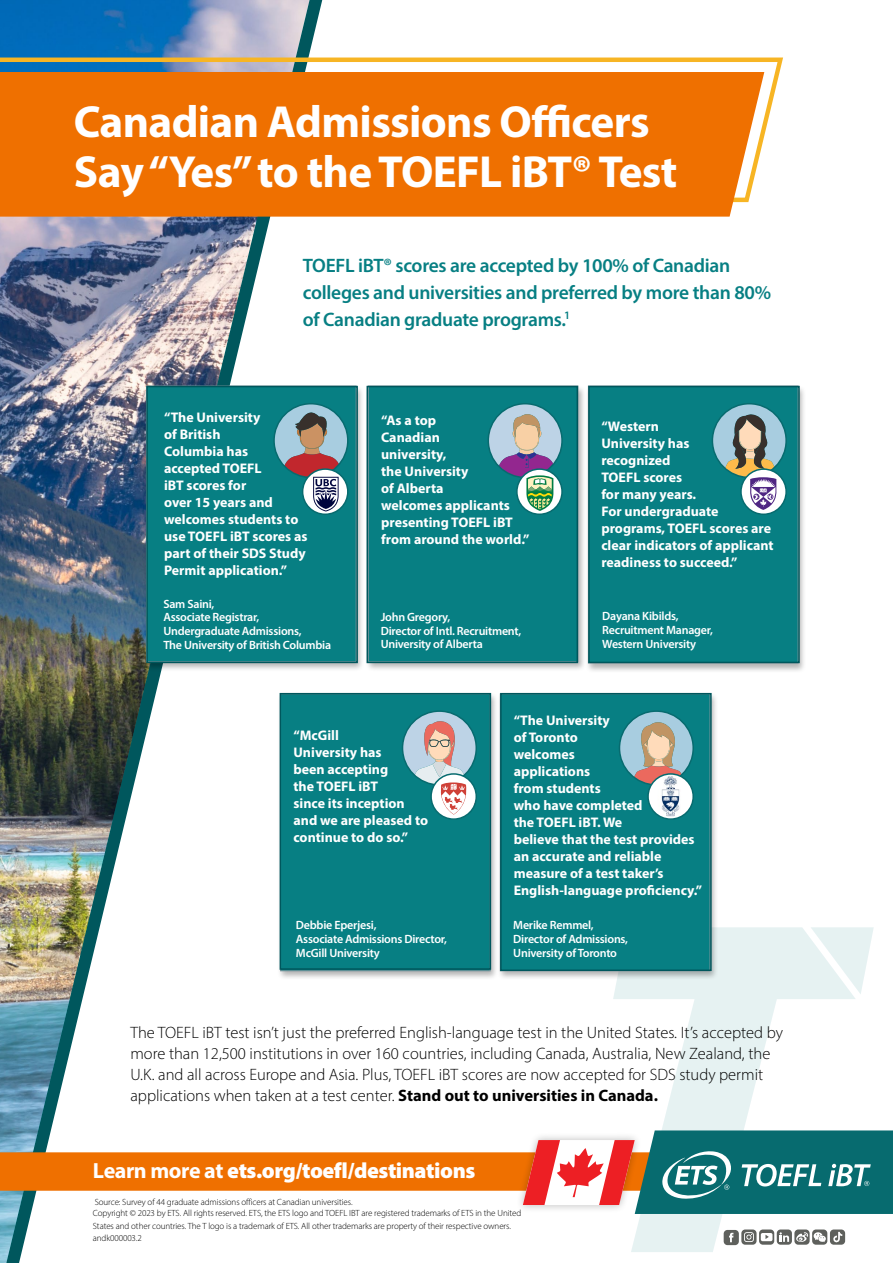
<style>
.page{position:relative;width:893px;height:1263px;background:#fff}
.page>*{position:absolute;margin:0;border:0;box-sizing:border-box;transform-origin:0 0}
.t1{font:700 45.15px/49.7px "Myriad Pro";letter-spacing:-.015em;color:#fff}
.t2{font:900 22.05px "Myriad Pro";letter-spacing:-.02em;color:#fff}
.t3{font:600 19.5px/27px "Myriad Pro";letter-spacing:-.015em;color:#077f83}
.t4{font:300 16.5px/21px "Myriad Pro";color:#000}
.t5{font:700 13.95px/17.1px "Myriad Pro";color:#fff}
.t6{font:600 12px/13.8px "Myriad Pro";letter-spacing:-.02em;color:#fff}
.t7{font:300 9px/11.4px "Myriad Pro";letter-spacing:-.01em;color:#000}
.s1{font-weight:700}
</style>
<div class="page">
<img style="left:0;top:0;width:310px;height:1263px">
<svg style="left:0;top:55px;width:783px;height:82px"></svg>
<div style="left:0;top:72px;width:764px;height:145px;background:#ef7000"></div>
<svg style="left:613px;top:927px;width:242px;height:325px"></svg>
<svg style="left:810px;top:927px;width:64px;height:67px"></svg>
<div style="left:724px;top:1230px;width:15px;height:15px;background:#5e605c;border-radius:4px"></div>
<svg style="left:729px;top:1233px;width:4px;height:9px"></svg>
<div style="left:741px;top:1229px;width:15px;height:16px;background:#5e605c;border-radius:4px"></div>
<svg style="left:744px;top:1232px;width:10px;height:10px"></svg>
<svg style="left:759px;top:1229px;width:15px;height:16px"></svg>
<svg style="left:761px;top:1233px;width:11px;height:8px"></svg>
<svg style="left:777px;top:1229px;width:15px;height:16px"></svg>
<svg style="left:780px;top:1232px;width:9px;height:10px"></svg>
<div style="left:794px;top:1229px;width:16px;height:16px;background:#5e605c;border-radius:4px"></div>
<svg style="left:796px;top:1229px;width:49px;height:16px"></svg>
<svg style="left:0;top:1130px;width:893px;height:84px"></svg>
<div style="left:93px;top:1161px;width:402px;height:18px;background:#ef7000"></div>
<div style="left:497px;top:692px;width:221px;height:288px;background:#000;opacity:.3"></div>
<div style="left:500px;top:694px;width:210px;height:277px;background:#077f83;border:1px solid #7a949b"></div>
<div style="left:500px;top:693px;width:212px;height:278px;border:1px solid #00575d"></div>
<svg style="left:619px;top:712px;width:73px;height:73px"></svg>
<svg style="left:648px;top:774px;width:45px;height:45px"></svg>
<img style="left:657px;top:774px;width:26px;height:44px">
<div style="left:647px;top:773px;width:47px;height:47px;border:1px solid #076b6f;border-radius:50%"></div>
<div style="left:277px;top:692px;width:221px;height:288px;background:#000;opacity:.3"></div>
<div style="left:280px;top:694px;width:210px;height:277px;background:#077f83;border:1px solid #7a949b"></div>
<div style="left:280px;top:693px;width:211px;height:277px;border:1px solid #00575d"></div>
<svg style="left:402px;top:711px;width:74px;height:107px"></svg>
<div style="left:430px;top:773px;width:47px;height:47px;border:1px solid #076b6f;border-radius:50%"></div>
<div style="left:585px;top:384px;width:221px;height:289px;background:#000;opacity:.3"></div>
<div style="left:588px;top:386px;width:210px;height:277px;background:#077f83"></div>
<div style="left:588px;top:386px;width:212px;height:277px;border:1px solid #00575d"></div>
<svg style="left:741px;top:469px;width:45px;height:45px"></svg>
<svg style="left:712px;top:404px;width:74px;height:106px"></svg>
<svg style="left:741px;top:469px;width:6px;height:41px"></svg>
<div style="left:740px;top:468px;width:47px;height:47px;border:1px solid #076b6f;border-radius:50%"></div>
<div style="left:365px;top:384px;width:221px;height:288px;background:#000;opacity:.3"></div>
<div style="left:368px;top:386px;width:210px;height:276px;background:#077f83"></div>
<div style="left:367px;top:386px;width:211px;height:277px;border:1px solid #00575d"></div>
<svg style="left:488px;top:404px;width:74px;height:107px"></svg>
<div style="left:516px;top:468px;width:47px;height:47px;border:1px solid #076b6f;border-radius:50%"></div>
<div style="left:143px;top:384px;width:221px;height:288px;background:#000;opacity:.3"></div>
<div style="left:146px;top:386px;width:210px;height:276px;background:#077f83"></div>
<div style="left:146px;top:386px;width:212px;height:277px;border:1px solid #00575d"></div>
<svg style="left:274px;top:404px;width:74px;height:107px"></svg>
<div style="left:302px;top:468px;width:47px;height:47px;border:1px solid #076b6f;border-radius:50%"></div>
<h1 class="t1" style="left:74px;top:96px;width:605px">Canadian Admissions Officers<br>Say “Yes” to the TOEFL iBT® Test</h1>
<h3 class="t3" style="left:303px;top:251px;width:470px">TOEFL iBT® scores are accepted by 100% of Canadian colleges and universities and preferred by more than 80% of Canadian graduate programs.<sup>1</sup></h3>
<p class="t5" style="left:164px;top:408px;width:145px">“The University<br>of British<br>Columbia has accepted TOEFL<br>iBT scores for<br>over 15 years and welcomes students to use TOEFL iBT scores as part of their SDS Study<br>Permit application.”</p>
<p class="t6" style="left:163px;top:596px;width:169px">Sam Saini,<br>Associate Registrar,<br>Undergraduate Admissions,<br>The University of British Columbia</p>
<p class="t5" style="left:381px;top:411px;width:150px">“As a top<br>Canadian<br>university,<br>the University<br>of Alberta<br>welcomes applicants presenting TOEFL iBT from around the world.”</p>
<p class="t6" style="left:381px;top:609px;width:142px">John Gregory,<br>Director of Intl. Recruitment,<br>University of Alberta</p>
<p class="t5" style="left:601px;top:417px;width:174px">“Western<br>University has<br>recognized<br>TOEFL scores<br>for many years.<br>For undergraduate programs, TOEFL scores are clear indicators of applicant readiness to succeed.”</p>
<p class="t6" style="left:602px;top:609px;width:112px">Dayana Kibilds,<br>Recruitment Manager,<br>Western University</p>
<p class="t5" style="left:293px;top:726px;width:136px">“McGill<br>University has<br>been accepting<br>the TOEFL iBT<br>since its inception and we are pleased to continue to do so.”</p>
<p class="t6" style="left:296px;top:918px;width:153px">Debbie Eperjesi,<br>Associate Admissions Director,<br>McGill University</p>
<p class="t5" style="left:514px;top:711px;width:190px">“The University<br>of Toronto<br>welcomes<br>applications<br>from students<br>who have completed<br>the TOEFL iBT. We<br>believe that the test provides an accurate and reliable measure of a test taker’s<br>English-language proficiency.”</p>
<p class="t6" style="left:513px;top:918px;width:116px">Merike Remmel,<br>Director of Admissions,<br>University of Toronto</p>
<p class="t4" style="left:130px;top:1021px;width:654px">The TOEFL iBT test isn’t just the preferred English-language test in the United States. It’s accepted by more than 12,500 institutions in over 160 countries, including Canada, Australia, New Zealand, the U.K. and all across Europe and Asia. Plus, TOEFL iBT scores are now accepted for SDS study permit applications when taken at a test center. <span class="s1">Stand out to universities in Canada.</span></p>
<h2 class="t2" style="left:93px;top:1155px;width:384px"><span class="s1">Learn more at</span> ets.org/toefl/destinations</h2>
<p class="t7" style="left:93px;top:1196px;width:430px">Source: Survey of 44 graduate admissions officers at Canadian universities.<br>Copyright © 2023 by ETS. All rights reserved. ETS, the ETS logo and TOEFL IBT are registered trademarks of ETS in the United</p>
<p class="t7" style="left:93px;top:1219px;width:420px;line-height:12.6px">States and other countries. The T logo is a trademark of ETS. All other trademarks are property of their respective owners. andk000003.2</p>
</div>
